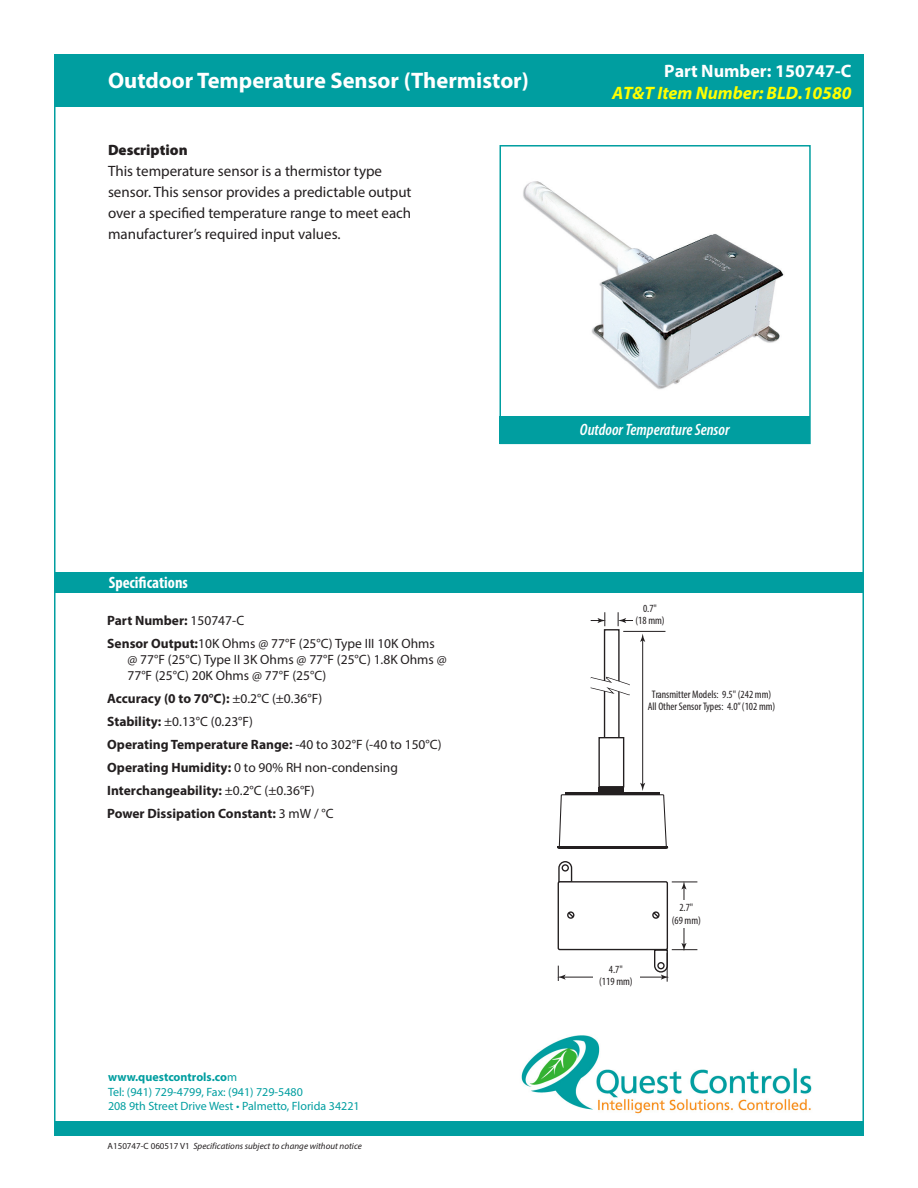
<style>
.page{position:relative;width:918px;height:1188px;background:#fff}
.page>*{position:absolute;margin:0;border:0;box-sizing:border-box;transform-origin:0 0}
.Header_TOP{font:700 22.5px "Myriad Pro";color:#fff}
.Header_Subhead{font:italic 700 18px/21.6px "Myriad Pro";color:#ff0;text-align:right}
.t1{font:italic 600 condensed 16.5px "Myriad Pro";color:#fff}
.Specs_Section_header{font:700 condensed 16.5px "Myriad Pro";color:#fff}
.Body{font:15px/21px "Myriad Pro";color:#231f20}
.Body_Head{font:900 15px "Myriad Pro";color:#231f20}
.Specs{font:13.5px/16.2px "Myriad Pro";color:#231f20}
.Specs-2{font:700 13.5px "Myriad Pro";color:#231f20}
.Address{font:12px/14.4px "Myriad Pro";color:#009ea0}
.t2{font:condensed 10.95px/12.3px "Myriad Pro";color:#231f20;text-align:center}
.Specfication_warning{font:italic 9px "Myriad Pro";color:#231f20}
.s1{font-style:normal;color:#fff}
.s2{font-weight:400}
.s3{font-weight:700}
.s4{font-style:normal}
</style>
<div class="page">
<div style="left:55px;top:55px;width:808px;height:52px;background:#009ea0"></div>
<div style="left:55px;top:1121px;width:809px;height:14px;background:#009ea0"></div>
<img style="left:521px;top:1035px;width:291px;height:79px">
<div style="left:56px;top:573px;width:808px;height:20px;background:#009ea0"></div>
<div style="left:500px;top:416px;width:310px;height:28px;background:#009ea0"></div>
<div style="left:500px;top:145px;width:311px;height:299px;border:2px solid #009ea0"></div>
<img style="left:523px;top:181px;width:261px;height:208px">
<svg style="left:688px;top:289px;width:70px;height:82px"></svg>
<div style="left:558px;top:881px;width:110px;height:69px;border:1px solid #231f20;border-radius:2px"></div>
<hr style="left:563px;top:977px;width:100px;height:1px;background:#231f20">
<svg style="left:557px;top:966px;width:9px;height:15px"></svg>
<div style="left:593px;top:971px;width:46px;height:9px;background:#fff"></div>
<hr style="left:684px;top:887px;width:1px;height:58px;background:#231f20">
<svg style="left:653px;top:943px;width:44px;height:39px"></svg>
<div style="left:671px;top:900px;width:30px;height:28px;background:#fff"></div>
<svg style="left:557px;top:612px;width:140px;height:307px"></svg>
<p class="Header_TOP" style="left:108px;top:66px;width:422px">Outdoor Temperature Sensor (Thermistor)</p>
<p class="Header_Subhead" style="left:612px;top:60px;width:241px"><span class="s1">Part Number: 150747-C<br></span>AT&amp;T Item Number: BLD.10580</p>
<p class="Body_Head" style="left:108px;top:140px;width:81px">Description</p>
<p class="Body" style="left:108px;top:161px;width:305px">This temperature sensor is a thermistor type sensor. This sensor provides a predictable output over a specified temperature range to meet each manufacturer’s required input values.</p>
<p class="Specs_Section_header" style="left:109px;top:572px;width:81px">Specifications</p>
<p class="Specs-2" style="left:107px;top:611px;width:139px">Part Number: <span class="s2">150747-C</span></p>
<p class="Specs" style="left:128px;top:635px;width:321px;text-indent:-20px"><span class="s3">Sensor Output:</span>10K Ohms @ 77°F (25°C) Type III 10K Ohms @ 77°F (25°C) Type II 3K Ohms @ 77°F (25°C) 1.8K Ohms @<br>77°F (25°C) 20K Ohms @ 77°F (25°C)</p>
<p class="Specs-2" style="left:107px;top:690px;width:216px">Accuracy (0 to 70°C): <span class="s2">±0.2°C (±0.36°F)</span></p>
<p class="Specs" style="left:107px;top:713px;width:147px"><span class="s3">Stability:</span> ±0.13°C (0.23°F)</p>
<p class="Specs-2" style="left:107px;top:735px;width:336px">Operating Temperature Range: <span class="s2">-40 to 302°F (-40 to 150°C)</span></p>
<p class="Specs" style="left:107px;top:759px;width:292px"><span class="s3">Operating Humidity:</span> 0 to 90% RH non-condensing</p>
<p class="Specs-2" style="left:107px;top:781px;width:209px">Interchangeability: <span class="s2">±0.2°C (±0.36°F)</span></p>
<p class="Specs-2" style="left:107px;top:804px;width:228px">Power Dissipation Constant: <span class="s2">3 mW / °C</span></p>
<p class="Address" style="left:108px;top:1070px;width:253px"><span class="s3">www.questcontrols.co</span>m<br>Tel: (941) 729-4799, Fax: (941) 729-5480<br>208 9th Street Drive West • Palmetto, Florida 34221</p>
<p class="Specfication_warning" style="left:108px;top:1140px;width:256px"><span class="s4">A150747-C 060517 V1</span> Specifications subject to change without notice</p>
<p class="t1" style="left:580px;top:419px;width:151px">Outdoor Temperature Sensor</p>
<p class="t2" style="left:635px;top:602px;width:31px">0.7"<br>(18 mm)</p>
<p class="t2" style="left:648px;top:688px;width:129px">Transmitter Models: 9.5" (242 mm)<br>All Other Sensor Types: 4.0” (102 mm)</p>
<p class="t2" style="left:599px;top:963px;width:35px">4.7"<br>(119 mm)</p>
<p class="t2" style="left:672px;top:902px;width:31px">2.7"<br>(69 mm)</p>
</div>
